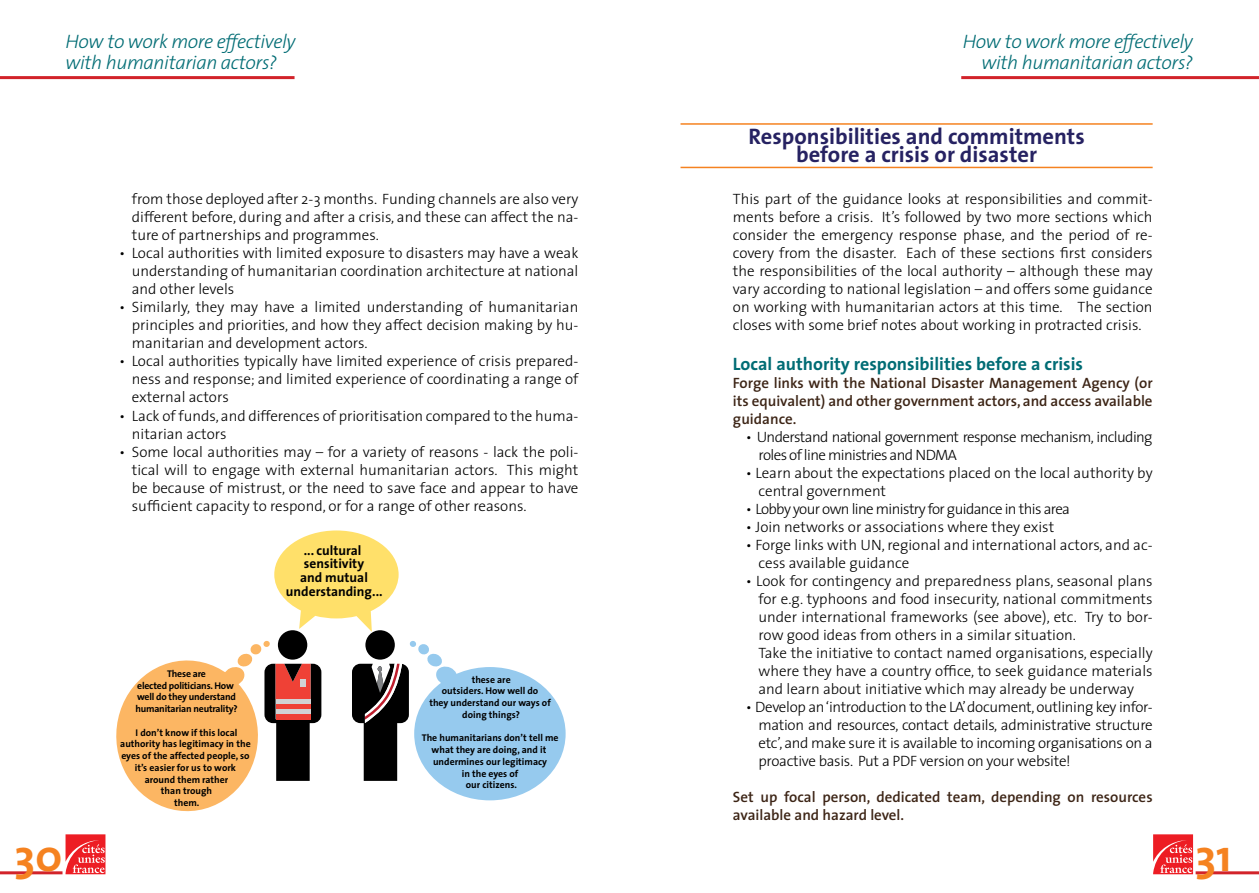
<style>
.page{position:relative;width:1259px;height:893px;background:#fff}
.page>*{position:absolute;margin:0;border:0;box-sizing:border-box;transform-origin:0 0}
.t1{font:700 45px "The Sans";color:#f58220}
.t2{font:700 22.5px/18.6px "The Sans";color:#262262;text-align:center}
.t3{font:italic 300 19.5px/21px "The Sans";letter-spacing:-.02em;color:#006c74}
.t4{font:700 18px "The Sans";color:#006c74}
.t5{font:300 15px/18px "The Sans";color:#000;text-align:justify}
.t6{font:600 15px/18px "The Sans";color:#3c2415;text-align:justify}
.t7{font:300 15px/18px "The Sans";letter-spacing:-.04em;color:#000}
.t8{font:700 13.5px/13.6px "The Sans";color:#000;text-align:center}
.t9{font:700 9.75px/11.7px "The Sans";color:#000;text-align:center}
.t10{font:700 9.75px/11.7px "The Sans";letter-spacing:-.02em;color:#000;text-align:center}
</style>
<div class="page">
<hr style="left:0;top:871px;width:63px;height:3px;background:#d2232a">
<hr style="left:1195px;top:871px;width:64px;height:3px;background:#d2232a">
<svg style="left:66px;top:834px;width:39px;height:40px;background:#f0474d"></svg>
<svg style="left:1153px;top:834px;width:40px;height:40px;background:#f0474d"></svg>
<hr style="left:0;top:76px;width:294px;height:3px;background:#d2232a">
<hr style="left:961px;top:76px;width:298px;height:3px;background:#d2232a">
<svg style="left:274px;top:530px;width:124px;height:102px"></svg>
<div style="left:414px;top:667px;width:151px;height:133px;background:#96caee;border-radius:50%"></div>
<div style="left:278px;top:630px;width:29px;height:30px;background:#000;border-radius:50%"></div>
<svg style="left:116px;top:640px;width:205px;height:172px"></svg>
<div style="left:365px;top:630px;width:30px;height:30px;background:#000;border-radius:50%"></div>
<svg style="left:352px;top:640px;width:106px;height:141px"></svg>
<hr style="left:680px;top:123px;width:472px;height:2px;background:#f58220">
<hr style="left:680px;top:167px;width:472px;height:1px;background:#f58220">
<h3 class="t3" style="left:65px;top:30px;width:232px">How to work more effectively with humanitarian actors?</h3>
<h3 class="t3" style="left:962px;top:30px;width:232px;text-align:right">How to work more effectively with humanitarian actors?</h3>
<p class="t5" style="left:132px;top:190px;width:448px">from those deployed after 2-3 months. Funding channels are also very different before, during and after a crisis, and these can affect the na&shy;ture of partnerships and programmes.</p>
<p class="t5" style="left:132px;top:244px;width:448px;text-indent:-13px">• Local authorities with limited exposure to disasters may have a weak understanding of humanitarian coordination architecture at national and other levels</p>
<p class="t5" style="left:132px;top:298px;width:448px;text-indent:-13px">• Similarly, they may have a limited understanding of humanitarian principles and priorities, and how they affect decision making by hu&shy;manitarian and development actors.</p>
<p class="t5" style="left:132px;top:352px;width:448px;text-indent:-13px">• Local authorities typically have limited experience of crisis prepared&shy;ness and response; and limited experience of coordinating a range of external actors</p>
<p class="t5" style="left:132px;top:406px;width:448px;text-indent:-13px">• Lack of funds, and differences of prioritisation compared to the huma&shy;nitarian actors</p>
<p class="t5" style="left:132px;top:442px;width:448px;text-indent:-13px">• Some local authorities may – for a variety of reasons - lack the poli&shy;tical will to engage with external humanitarian actors. This might be because of mistrust, or the need to save face and appear to have sufficient capacity to respond, or for a range of other reasons.</p>
<p class="t10" style="left:135px;top:668px;width:104px">These are<br>elected politicians. How well do they understand humanitarian neutrality?</p>
<p class="t9" style="left:120px;top:726px;width:132px">I don’t know if this local authority has legitimacy in the eyes of the affected people, so it’s easier for us to work around them rather<br>than trough<br>them.</p>
<p class="t8" style="left:286px;top:543px;width:98px">... cultural sensitivity<br>and mutual understanding...</p>
<p class="t9" style="left:429px;top:673px;width:123px">these are<br>outsiders. How well do<br>they understand our ways of doing things?</p>
<p class="t9" style="left:422px;top:732px;width:138px">The humanitarians don’t tell me what they are doing, and it undermines our legitimacy<br>in the eyes of<br>our citizens.</p>
<h2 class="t2" style="left:748px;top:126px;width:338px">Responsibilities and commitments before a crisis or disaster</h2>
<p class="t5" style="left:733px;top:190px;width:421px">This part of the guidance looks at responsibilities and commit&shy;ments before a crisis. It’s followed by two more sections which consider the emergency response phase, and the period of re&shy;covery from the disaster. Each of these sections first considers the responsibilities of the local authority – although these may vary according to national legislation – and offers some guidance on working with humanitarian actors at this time. The section closes with some brief notes about working in protracted crisis.</p>
<p class="t4" style="left:733px;top:349px;width:351px">Local authority responsibilities before a crisis</p>
<p class="t6" style="left:733px;top:374px;width:421px">Forge links with the National Disaster Management Agency (or its equivalent) and other government actors, and access available guidance.</p>
<p class="t7" style="left:758px;top:428px;width:396px;text-indent:-13px">• Understand national government response mechanism, including roles of line ministries and NDMA</p>
<p class="t5" style="left:758px;top:464px;width:396px;text-indent:-13px">• Learn about the expectations placed on the local authority by central government</p>
<p class="t7" style="left:746px;top:500px;width:326px">• Lobby your own line ministry for guidance in this area</p>
<p class="t5" style="left:746px;top:518px;width:310px">• Join networks or associations where they exist</p>
<p class="t5" style="left:758px;top:536px;width:396px;text-indent:-13px">• Forge links with UN, regional and international actors, and ac&shy;cess available guidance</p>
<p class="t5" style="left:758px;top:572px;width:396px;text-align:left;text-indent:-13px">• Look for contingency and preparedness plans, seasonal plans for e.g. typhoons and food insecurity, national commitments under international frameworks (see above), etc. Try to bor&shy;row good ideas from others in a similar situation.<br>Take the initiative to contact named organisations, especially where they have a country office, to seek guidance materials and learn about initiative which may already be underway</p>
<p class="t5" style="left:758px;top:698px;width:396px;text-indent:-13px">• Develop an ‘introduction to the LA’ document, outlining key infor&shy;mation and resources, contact details, administrative structure etc’, and make sure it is available to incoming organisations on a proactive basis. Put a PDF version on your website!</p>
<p class="t6" style="left:733px;top:788px;width:421px">Set up focal person, dedicated team, depending on resources available and hazard level.</p>
<h1 class="t1" style="left:15px;top:818px;width:49px">30</h1>
<h1 class="t1" style="left:1195px;top:818px;width:37px">31</h1>
</div>
